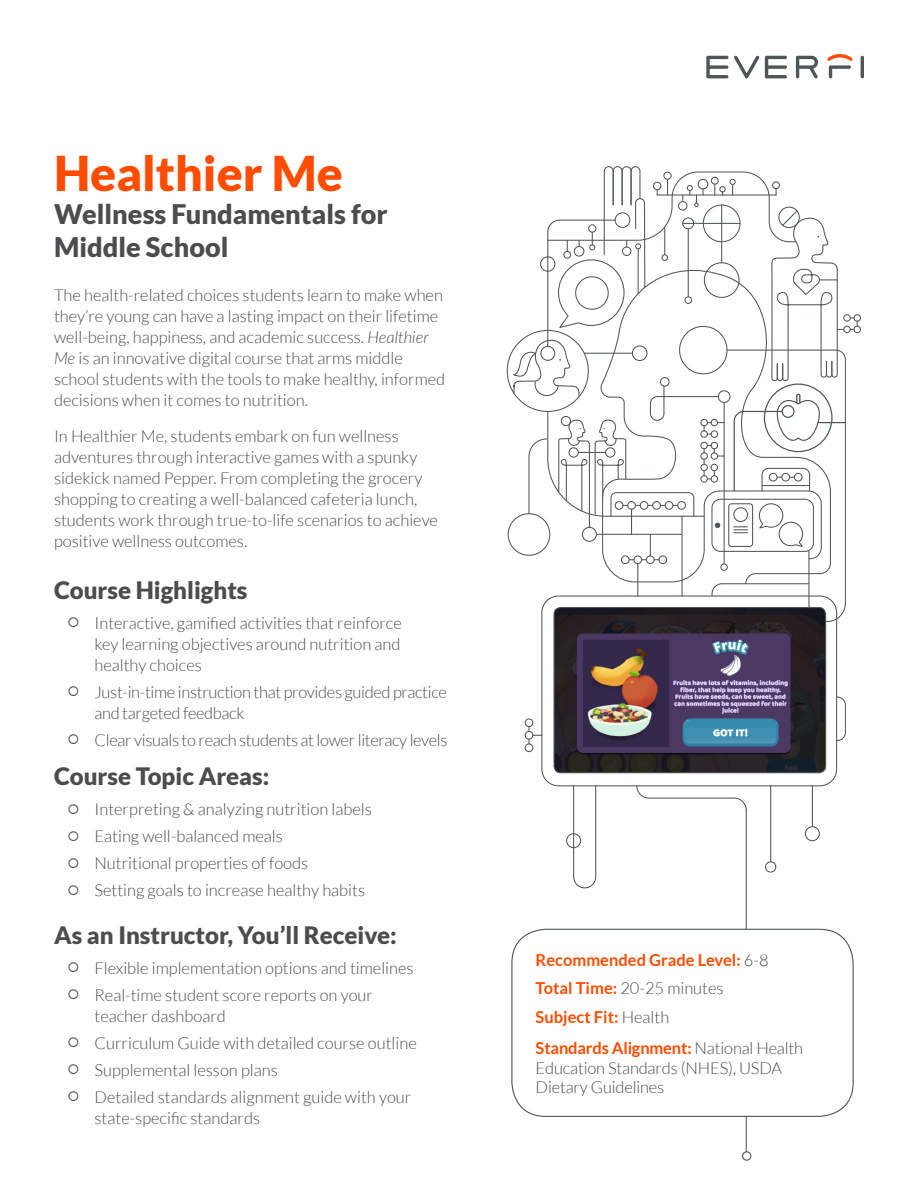
<style>
.page{position:relative;width:918px;height:1188px;background:#fff}
.page>*{position:absolute;margin:0;border:0;box-sizing:border-box;transform-origin:0 0}
.t1{font:900 48px "Lato";color:#ff4c00}
.t2{font:900 27px/33px "Lato";color:#4b4c4d}
.t3{font:900 24px "Lato";color:#4b4c4d}
.Body{font:300 16.5px/21px "Lato";color:#4b4c4d}
.Body-2{font:300 16.5px/21px "Lato";letter-spacing:-.02em;color:#4b4c4d}
.Body-3{font:700 16.5px "Lato";color:#ff4c00}
.s1{font-style:italic}
.s2{font-weight:300;color:#4b4c4d}
.s3{font-weight:700;color:#ff4c00}
</style>
<div class="page">
<div style="left:853px;top:326px;width:8px;height:7px;border:1px solid #4e5758;border-radius:50%"></div>
<div style="left:853px;top:314px;width:8px;height:8px;border:1px solid #4e5758;border-radius:50%"></div>
<div style="left:508px;top:513px;width:42px;height:43px;border:1px solid #4e5758;border-radius:50%"></div>
<div style="left:525px;top:743px;width:8px;height:9px;border:1px solid #4e5758;border-radius:50%"></div>
<div style="left:525px;top:731px;width:8px;height:9px;border:1px solid #4e5758;border-radius:50%"></div>
<div style="left:525px;top:718px;width:8px;height:9px;border:1px solid #4e5758;border-radius:50%"></div>
<svg style="left:528px;top:727px;width:14px;height:17px"></svg>
<svg style="left:836px;top:696px;width:10px;height:45px"></svg>
<svg style="left:510px;top:166px;width:348px;height:456px"></svg>
<div style="left:764px;top:384px;width:69px;height:68px;border:1px solid #4e5758;border-radius:50%"></div>
<svg style="left:765px;top:860px;width:12px;height:13px"></svg>
<div style="left:805px;top:826px;width:15px;height:15px;border:1px solid #4e5758;border-radius:50%"></div>
<div style="left:566px;top:833px;width:15px;height:15px;border:1px solid #4e5758;border-radius:50%"></div>
<hr style="left:812px;top:786px;width:1px;height:41px;background:#4e5758">
<hr style="left:746px;top:810px;width:1px;height:341px;background:#4e5758">
<svg style="left:636px;top:785px;width:111px;height:26px"></svg>
<svg style="left:573px;top:785px;width:24px;height:104px"></svg>
<hr style="left:770px;top:786px;width:1px;height:76px;background:#4e5758">
<svg style="left:706px;top:54px;width:158px;height:24px"></svg>
<div style="left:742px;top:1151px;width:9px;height:10px;border:1px solid #4e5758;border-radius:50%"></div>
<div style="left:512px;top:929px;width:341px;height:187px;background:#fff;border-radius:34px"></div>
<div style="left:511px;top:929px;width:343px;height:188px;border:1px solid #4e5758;border-radius:34px"></div>
<img style="left:554px;top:608px;width:272px;height:165px">
<div style="left:554px;top:607px;width:272px;height:166px;border:1px solid #4e5758;border-radius:7px"></div>
<h1 class="t1" style="left:54px;top:145px;width:291px">Healthier Me</h1>
<h1 class="t2" style="left:54px;top:197px;width:335px">Wellness Fundamentals for<br>Middle School</h1>
<p class="Body" style="left:54px;top:284px;width:393px">The health-related choices students learn to make when they’re young can have a lasting impact on their lifetime well-being, happiness, and academic success. <span class="s1">Healthier Me</span> is an innovative digital course that arms middle school students with the tools to make healthy, informed decisions when it comes to nutrition.</p>
<p class="Body" style="left:54px;top:425px;width:385px">In Healthier Me, students embark on fun wellness adventures through interactive games with a spunky sidekick named Pepper. From completing the grocery shopping to creating a well-balanced cafeteria lunch, students work through true-to-life scenarios to achieve positive wellness outcomes.</p>
<h2 class="t3" style="left:54px;top:576px;width:195px">Course Highlights</h2>
<p class="Body" style="left:94px;top:612px;width:309px;text-align:justify">Interactive, gamified activities that reinforce key learning objectives around nutrition and healthy choices</p>
<p class="Body-2" style="left:94px;top:681px;width:354px">Just-in-time instruction that provides guided practice and targeted feedback</p>
<p class="Body-2" style="left:94px;top:729px;width:355px">Clear visuals to reach students at lower literacy levels</p>
<h2 class="t3" style="left:54px;top:762px;width:217px">Course Topic Areas:</h2>
<p class="Body" style="left:94px;top:799px;width:279px">Interpreting &amp; analyzing nutrition labels</p>
<p class="Body" style="left:94px;top:826px;width:190px">Eating well-balanced meals</p>
<p class="Body" style="left:94px;top:853px;width:215px">Nutritional properties of foods</p>
<p class="Body" style="left:94px;top:880px;width:272px">Setting goals to increase healthy habits</p>
<h2 class="t3" style="left:54px;top:921px;width:344px">As an Instructor, You’ll Receive:</h2>
<p class="Body" style="left:94px;top:957px;width:321px">Flexible implementation options and timelines</p>
<p class="Body" style="left:94px;top:984px;width:280px">Real-time student score reports on your teacher dashboard</p>
<p class="Body" style="left:94px;top:1032px;width:324px">Curriculum Guide with detailed course outline</p>
<p class="Body" style="left:94px;top:1059px;width:185px">Supplemental lesson plans</p>
<p class="Body" style="left:94px;top:1086px;width:318px">Detailed standards alignment guide with your state-specific standards</p>
<p class="Body-3" style="left:536px;top:950px;width:234px">Recommended Grade Level: <span class="s2">6-8</span></p>
<p class="Body" style="left:536px;top:978px;width:189px"><span class="s3">Total Time:</span> 20-25 minutes</p>
<p class="Body-3" style="left:536px;top:1007px;width:135px">Subject Fit: <span class="s2">Health</span></p>
<p class="Body" style="left:536px;top:1039px;width:269px;line-height:19.5px"><span class="s3">Standards Alignment:</span> National Health<br>Education Standards (NHES), USDA<br>Dietary Guidelines</p>
</div>
